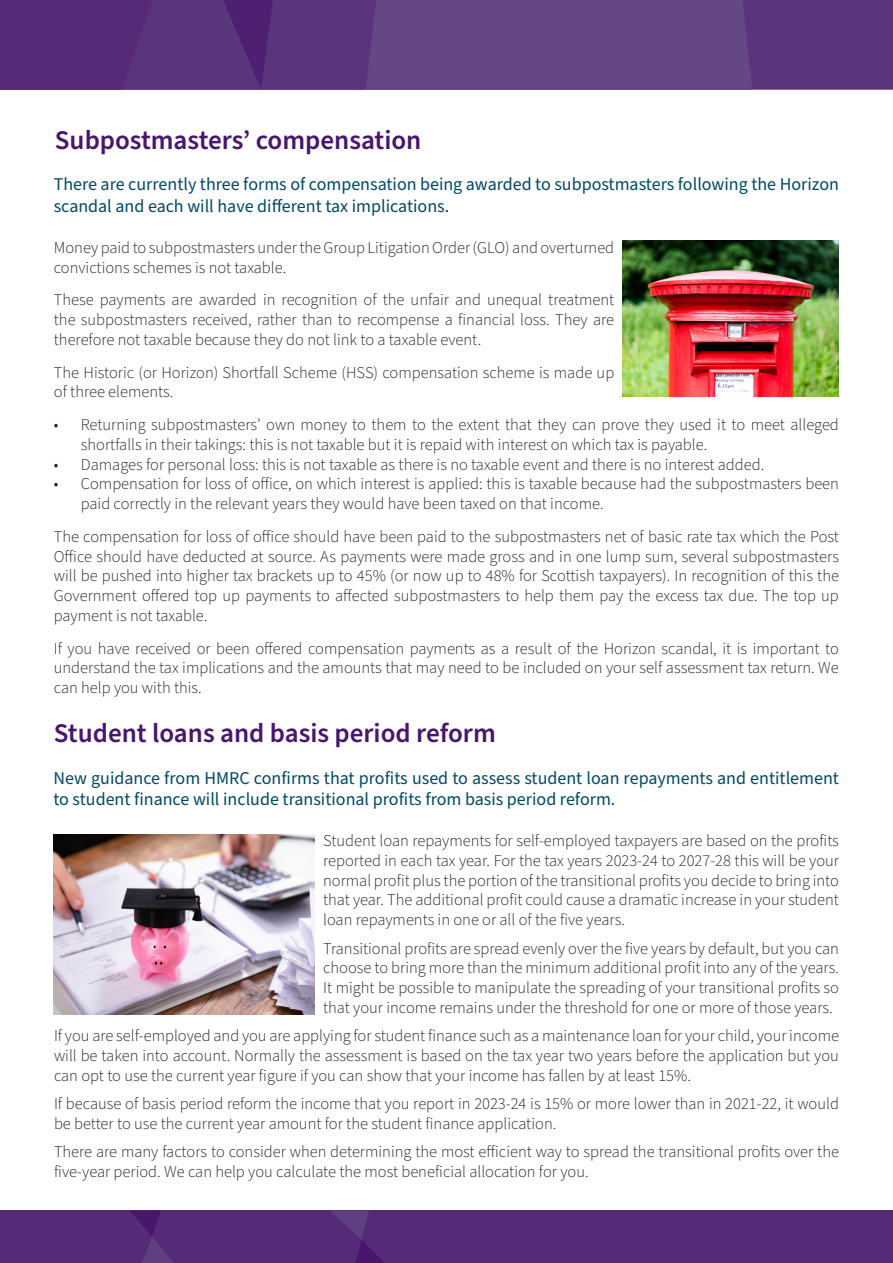
<style>
.page{position:relative;width:893px;height:1263px;background:#fff}
.page>*{position:absolute;margin:0;border:0;box-sizing:border-box;transform-origin:0 0}
.t1{font:600 27px "Source Sans Pro";color:#48166d}
.t2{font:18px/21.6px "Source Sans Pro";color:#004964}
.t3{font:300 16.5px/19.8px "Source Sans Pro";color:#231f20}
</style>
<div class="page">
<div style="left:387px;top:0;width:506px;height:90px;background:#5b357c"></div>
<svg style="left:0;top:0;width:752px;height:90px;background:#5e3b7f"></svg>
<div style="left:0;top:1210px;width:893px;height:53px;background:#552b77"></div>
<svg style="left:130px;top:1210px;width:44px;height:53px"></svg>
<svg style="left:331px;top:1211px;width:53px;height:52px"></svg>
<img style="left:623px;top:241px;width:216px;height:155px">
<img style="left:53px;top:835px;width:262px;height:179px">
<p class="t1" style="left:55px;top:122px;width:368px">Subpostmasters’ compensation</p>
<p class="t2" style="left:54px;top:174px;width:787px">There are currently three forms of compensation being awarded to subpostmasters following the Horizon scandal and each will have different tax implications.</p>
<p class="t3" style="left:54px;top:238px;width:562px">Money paid to subpostmasters under the Group Litigation Order (GLO) and overturned convictions schemes is not taxable.</p>
<p class="t3" style="left:54px;top:291px;width:562px;text-align:justify">These payments are awarded in recognition of the unfair and unequal treatment the subpostmasters received, rather than to recompense a financial loss. They are therefore not taxable because they do not link to a taxable event.</p>
<p class="t3" style="left:54px;top:363px;width:562px">The Historic (or Horizon) Shortfall Scheme (HSS) compensation scheme is made up of three elements.</p>
<p class="t3" style="left:81px;top:415px;width:759px;text-indent:-27px">• Returning subpostmasters’ own money to them to the extent that they can prove they used it to meet alleged shortfalls in their takings: this is not taxable but it is repaid with interest on which tax is payable.</p>
<p class="t3" style="left:54px;top:455px;width:712px">• Damages for personal loss: this is not taxable as there is no taxable event and there is no interest added.</p>
<p class="t3" style="left:81px;top:475px;width:760px;text-indent:-27px">• Compensation for loss of office, on which interest is applied: this is taxable because had the subpostmasters been paid correctly in the relevant years they would have been taxed on that income.</p>
<p class="t3" style="left:54px;top:527px;width:787px;text-align:justify">The compensation for loss of office should have been paid to the subpostmasters net of basic rate tax which the Post Office should have deducted at source. As payments were made gross and in one lump sum, several subpostmasters will be pushed into higher tax brackets up to 45% (or now up to 48% for Scottish taxpayers). In recognition of this the Government offered top up payments to affected subpostmasters to help them pay the excess tax due. The top up payment is not taxable.</p>
<p class="t3" style="left:54px;top:639px;width:786px;text-align:justify">If you have received or been offered compensation payments as a result of the Horizon scandal, it is important to understand the tax implications and the amounts that may need to be included on your self assessment tax return. We can help you with this.</p>
<p class="t1" style="left:54px;top:715px;width:443px">Student loans and basis period reform</p>
<p class="t2" style="left:53px;top:768px;width:787px">New guidance from HMRC confirms that profits used to assess student loan repayments and entitlement to student finance will include transitional profits from basis period reform.</p>
<p class="t3" style="left:323px;top:831px;width:517px;text-align:justify">Student loan repayments for self-employed taxpayers are based on the profits reported in each tax year. For the tax years 2023-24 to 2027-28 this will be your normal profit plus the portion of the transitional profits you decide to bring into that year. The additional profit could cause a dramatic increase in your student loan repayments in one or all of the five years.</p>
<p class="t3" style="left:323px;top:939px;width:517px;text-align:justify">Transitional profits are spread evenly over the five years by default, but you can choose to bring more than the minimum additional profit into any of the years.<br>It might be possible to manipulate the spreading of your transitional profits so that your income remains under the threshold for one or more of those years.</p>
<p class="t3" style="left:54px;top:1026px;width:787px;text-align:justify">If you are self-employed and you are applying for student finance such as a maintenance loan for your child, your income will be taken into account. Normally the assessment is based on the tax year two years before the application but you can opt to use the current year figure if you can show that your income has fallen by at least 15%.</p>
<p class="t3" style="left:54px;top:1094px;width:786px">If because of basis period reform the income that you report in 2023-24 is 15% or more lower than in 2021-22, it would be better to use the current year amount for the student finance application.</p>
<p class="t3" style="left:54px;top:1142px;width:786px">There are many factors to consider when determining the most efficient way to spread the transitional profits over the five-year period. We can help you calculate the most beneficial allocation for you.</p>
</div>
